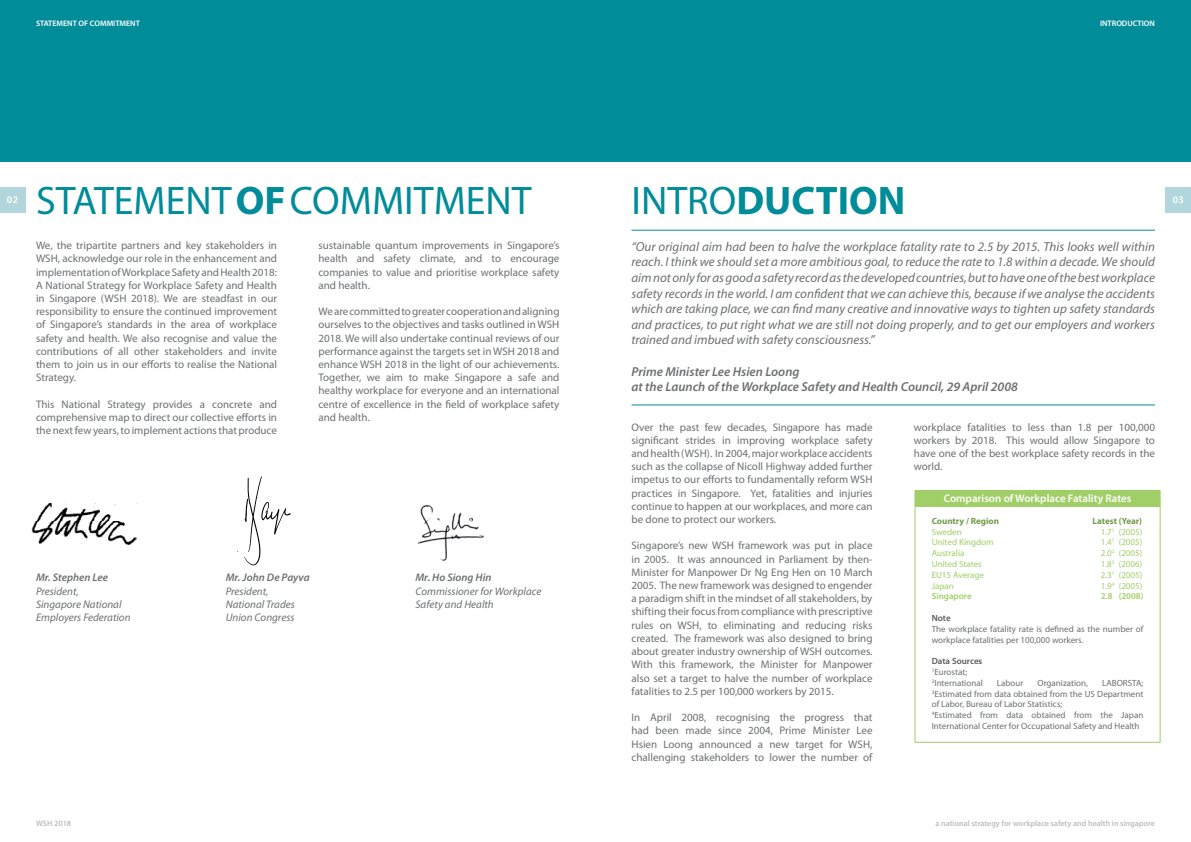
<style>
.page{position:relative;width:1191px;height:842px;background:#fff}
.page>*{position:absolute;margin:0;border:0;box-sizing:border-box;transform-origin:0 0}
.t1{font:40px "Myriad Pro";color:#008c99}
.t2{font:700 40px "Myriad Pro";color:#008c99}
.t3{font:italic 13px/15.6px "Myriad Pro";color:#6d6f71;text-align:justify}
.t4{font:italic 600 13px/15.6px "Myriad Pro";color:#6d6f71}
.t5{font:11px/13.2px "Myriad Pro";color:#6d6f71;text-align:justify}
.t6{font:italic 11px/13.2px "Myriad Pro";color:#6d6f71}
.t7{font:italic 600 11px "Myriad Pro";color:#6d6f71}
.t8{font:600 11px "Myriad Pro";color:#fff}
.t9{font:600 10px "Myriad Pro";color:#fff}
.t10{font:9px/10.8px "Myriad Pro";color:#6d6f71}
.t11{font:9px "Myriad Pro";color:#a0ce67}
.t12{font:700 9px "Myriad Pro";color:#749a4c}
.t13{font:600 9px "Myriad Pro";color:#a0ce67}
.t14{font:600 9px "Myriad Pro";color:#58595b}
.t15{font:600 8px "Myriad Pro";color:#bcbdc0}
.t16{font:600 8px "Myriad Pro";color:#fff}
.s1{font-weight:700}
.s2{font-weight:400}
.s3{font-weight:600;color:#58595b}
</style>
<div class="page">
<img style="left:417px;top:504px;width:67px;height:57px">
<div style="left:914px;top:490px;width:246px;height:253px;border:1px solid #a0ce67"></div>
<div style="left:915px;top:490px;width:244px;height:16px;background:#a0ce67"></div>
<div style="left:0;top:0;width:1191px;height:162px;background:#008c99"></div>
<div style="left:0;top:187px;width:25px;height:26px;background:#b1d7dc"></div>
<div style="left:1165px;top:187px;width:26px;height:26px;background:#b1d7dc"></div>
<hr style="left:631px;top:230px;width:524px;height:1px;background:#008c99">
<hr style="left:631px;top:404px;width:524px;height:1px;background:#008c99">
<svg style="left:244px;top:476px;width:47px;height:89px"></svg>
<img style="left:32px;top:503px;width:105px;height:42px">
<p class="t16" style="left:36px;top:18px;width:105px">STATEMENT OF COMMITMENT</p>
<p class="t16" style="left:1100px;top:18px;width:56px">INTRODUCTION</p>
<h1 class="t1" style="left:36px;top:179px;width:497px">STATEMENT<span class="s1">OF</span>COMMITMENT</h1>
<h1 class="t2" style="left:631px;top:179px;width:275px"><span class="s2">INTRO</span>DUCTION</h1>
<p class="t3" style="left:631px;top:238px;width:525px">“Our original aim had been to halve the workplace fatality rate to 2.5 by 2015. This looks well within reach. I think we should set a more ambitious goal, to reduce the rate to 1.8 within a decade. We should aim not only for as good a safety record as the developed countries, but to have one of the best workplace safety records in the world. I am confident that we can achieve this, because if we analyse the accidents which are taking place, we can find many creative and innovative ways to tighten up safety standards and practices, to put right what we are still not doing properly, and to get our employers and workers trained and imbued with safety consciousness.”</p>
<p class="t4" style="left:631px;top:363px;width:388px">Prime Minister Lee Hsien Loong<br>at the Launch of the Workplace Safety and Health Council, 29 April 2008</p>
<p class="t5" style="left:631px;top:421px;width:242px">Over the past few decades, Singapore has made significant strides in improving workplace safety and health (WSH). In 2004, major workplace accidents such as the collapse of Nicoll Highway added further impetus to our efforts to fundamentally reform WSH practices in Singapore. Yet, fatalities and injuries continue to happen at our workplaces, and more can be done to protect our workers.</p>
<p class="t5" style="left:631px;top:539px;width:242px">Singapore’s new WSH framework was put in place in 2005. It was announced in Parliament by then-Minister for Manpower Dr Ng Eng Hen on 10 March 2005. The new framework was designed to engender a paradigm shift in the mindset of all stakeholders, by shifting their focus from compliance with prescriptive rules on WSH, to eliminating and reducing risks created. The framework was also designed to bring about greater industry ownership of WSH outcomes.<br>With this framework, the Minister for Manpower also set a target to halve the number of workplace fatalities to 2.5 per 100,000 workers by 2015.</p>
<p class="t5" style="left:631px;top:711px;width:242px">In April 2008, recognising the progress that had been made since 2004, Prime Minister Lee Hsien Loong announced a new target for WSH, challenging stakeholders to lower the number of</p>
<p class="t9" style="left:7px;top:194px;width:13px">02</p>
<p class="t9" style="left:1172px;top:194px;width:13px">03</p>
<p class="t5" style="left:36px;top:239px;width:242px">We, the tripartite partners and key stakeholders in WSH, acknowledge our role in the enhancement and implementation of Workplace Safety and Health 2018:<br>A National Strategy for Workplace Safety and Health in Singapore (WSH 2018). We are steadfast in our responsibility to ensure the continued improvement of Singapore’s standards in the area of workplace safety and health. We also recognise and value the contributions of all other stakeholders and invite them to join us in our efforts to realise the National Strategy.</p>
<p class="t5" style="left:36px;top:398px;width:242px">This National Strategy provides a concrete and comprehensive map to direct our collective efforts in the next few years, to implement actions that produce</p>
<p class="t5" style="left:318px;top:239px;width:242px">sustainable quantum improvements in Singapore’s health and safety climate, and to encourage companies to value and prioritise workplace safety and health.</p>
<p class="t5" style="left:318px;top:305px;width:242px">We are committed to greater cooperation and aligning ourselves to the objectives and tasks outlined in WSH 2018. We will also undertake continual reviews of our performance against the targets set in WSH 2018 and enhance WSH 2018 in the light of our achievements.<br>Together, we aim to make Singapore a safe and healthy workplace for everyone and an international centre of excellence in the field of workplace safety and health.</p>
<p class="t5" style="left:914px;top:421px;width:242px">workplace fatalities to less than 1.8 per 100,000 workers by 2018. This would allow Singapore to have one of the best workplace safety records in the world.</p>
<p class="t8" style="left:943px;top:491px;width:189px">Comparison of Workplace Fatality Rates</p>
<p class="t12" style="left:931px;top:516px;width:69px">Country / Region</p>
<p class="t12" style="left:1092px;top:516px;width:51px">Latest (Year)</p>
<p class="t11" style="left:931px;top:527px;width:31px">Sweden</p>
<p class="t11" style="left:1100px;top:527px;width:43px">1.7<sup>1</sup> (2005)</p>
<p class="t11" style="left:931px;top:537px;width:63px">United Kingdom</p>
<p class="t11" style="left:1100px;top:537px;width:43px">1.4<sup>1</sup> (2005)</p>
<p class="t11" style="left:931px;top:548px;width:34px">Australia</p>
<p class="t11" style="left:1100px;top:548px;width:43px">2.0<sup>2</sup> (2005)</p>
<p class="t11" style="left:931px;top:559px;width:52px">United States</p>
<p class="t11" style="left:1100px;top:559px;width:43px">1.8<sup>3</sup> (2006)</p>
<p class="t11" style="left:931px;top:570px;width:54px">EU15 Average</p>
<p class="t11" style="left:1100px;top:570px;width:43px">2.3<sup>1</sup> (2005)</p>
<p class="t11" style="left:931px;top:581px;width:24px">Japan</p>
<p class="t11" style="left:1100px;top:581px;width:43px">1.9<sup>4</sup> (2005)</p>
<p class="t13" style="left:931px;top:591px;width:41px">Singapore</p>
<p class="t13" style="left:1100px;top:591px;width:44px">2.8 (2008)</p>
<p class="t14" style="left:931px;top:612px;width:20px">Note</p>
<p class="t10" style="left:931px;top:624px;width:213px">The workplace fatality rate is defined as the number of workplace fatalities per 100,000 workers.</p>
<p class="t10" style="left:931px;top:656px;width:53px"><span class="s3">Data Sources<br></span><sup>1</sup>Eurostat;<br><sup>2</sup>International</p>
<p class="t7" style="left:36px;top:571px;width:74px">Mr. Stephen Lee</p>
<p class="t6" style="left:36px;top:584px;width:96px">President,<br>Singapore National<br>Employers Federation</p>
<p class="t7" style="left:226px;top:571px;width:85px">Mr. John De Payva</p>
<p class="t6" style="left:226px;top:584px;width:71px">President,<br>National Trades<br>Union Congress</p>
<p class="t7" style="left:415px;top:571px;width:78px">Mr. Ho Siong Hin</p>
<p class="t6" style="left:415px;top:584px;width:127px">Commissioner for Workplace<br>Safety and Health</p>
<p class="t10" style="left:997px;top:678px;width:28px">Labour</p>
<p class="t10" style="left:1037px;top:678px;width:52px">Organization,</p>
<p class="t10" style="left:931px;top:678px;width:213px;text-indent:170px">LABORSTA; <sup>3</sup>Estimated from data obtained from the US Department of Labor, Bureau of Labor Statistics;<br><sup>4</sup>Estimated from data obtained from the Japan International Center for Occupational Safety and Health</p>
<p class="t15" style="left:36px;top:818px;width:37px">WSH 2018</p>
<p class="t15" style="left:935px;top:818px;width:221px">a national strategy for workplace safety and health in singapore</p>
</div>
